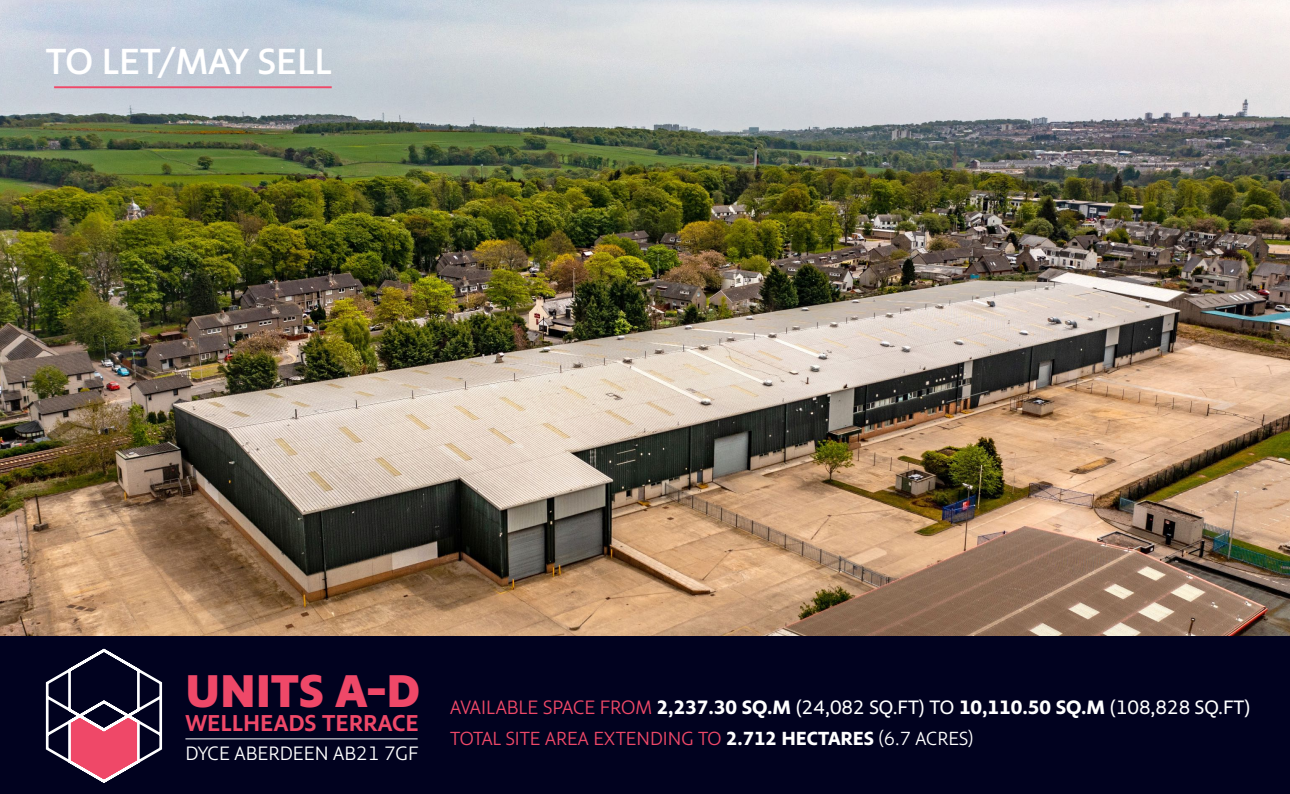
<style>
.page{position:relative;width:1290px;height:794px;background:#fff}
.page>*{position:absolute;margin:0;border:0;box-sizing:border-box;transform-origin:0 0}
.t1{font:900 47.6px "Bonnie";color:#ef4868}
.t2{font:500 37.71px "Bonnie";color:#fff}
.t3{font:600 23.8px "Bonnie";color:#ef4868}
.t4{font:20.12px "Bonnie";color:#fff}
.t5{font:20.12px "Bonnie Blond";color:#fff}
.t6{font:19.69px "Bonnie Blond";color:#ef4868}
.s1{font-family:"Bonnie Blond";color:#ef4868}
.s2{font-weight:700}
.s3{font-family:"Bonnie";font-weight:700;color:#fff}
.s4{color:#fff}
</style>
<div class="page">
<div style="left:0;top:635px;width:1290px;height:159px;background:#01021f"></div>
<img style="left:0;top:0;width:1290px;height:635px">
<svg style="left:45px;top:648px;width:118px;height:135px"></svg>
<hr style="left:185px;top:738px;width:233px;height:1px;background:#fff">
<hr style="left:54px;top:86px;width:278px;height:2px;background:#ef4868">
<h2 class="t2" style="left:46px;top:36px;width:288px">TO LET/MAY SELL</h2>
<h1 class="t1" style="left:185px;top:657px;width:236px">UNITS A-D</h1>
<p class="t3" style="left:185px;top:707px;width:235px">WELLHEADS TERRACE</p>
<p class="t5" style="left:185px;top:740px;width:234px">DYCE ABERDEEN AB21 7GF</p>
<p class="t4" style="left:450px;top:694px;width:801px"><span class="s1">AVAILABLE SPACE FROM</span> <span class="s2">2,237.30 SQ.M</span> (24,082 SQ.FT) TO <span class="s2">10,110.50 SQ.M</span> (108,828 SQ.FT)</p>
<p class="t6" style="left:450px;top:725px;width:525px">TOTAL SITE AREA EXTENDING TO <span class="s3">2.712 HECTARES</span> <span class="s4">(6.7 ACRES)</span></p>
</div>
